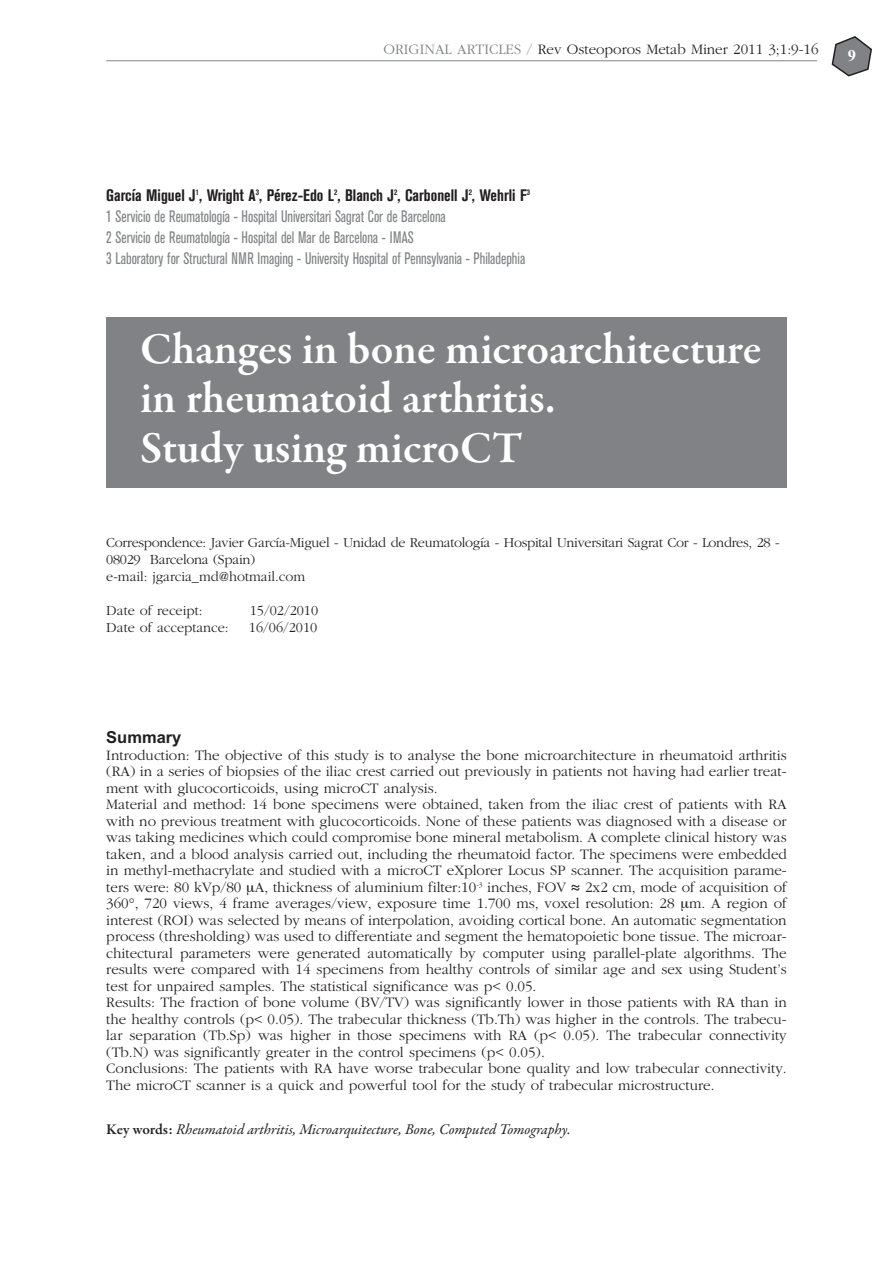
<style>
.page{position:relative;width:893px;height:1263px;background:#fff}
.page>*{position:absolute;margin:0;border:0;box-sizing:border-box;transform-origin:0 0}
.t1{font:600 45px/49.5px "Garamond Premr Pro";letter-spacing:-.005em;color:#fff}
.t2{font:condensed 16.5px/21px "Akzidenz Grotesk BE";color:#808285;scale:.9 1}
.t3{font:700 16.5px "Arial";color:#231f20}
.t4{font:700 16.5px "Times New Roman";color:#fff}
.t5{font:300 15px/16.5px "Garamond";color:#231f20}
.t6{font:italic 15px "Garamond Premr Pro";letter-spacing:-.005em;color:#231f20}
.t7{font:300 14.25px/17.1px "Garamond";letter-spacing:-.02em;color:#231f20}
.t8{font:300 14.25px "Garamond";color:#231f20}
.s1{color:#808285}
.s2{font-weight:700;color:#231f20}
.s3{font-family:"Lucida Sans";font-weight:400}
.s4{font-weight:600;font-style:normal}
</style>
<div class="page">
<svg style="left:832px;top:36px;width:40px;height:40px"></svg>
<hr style="left:106px;top:60px;width:711px;height:1px;background:#808285">
<div style="left:106px;top:318px;width:681px;height:170px;background:#808285"></div>
<p class="t5" style="left:383px;top:42px;width:437px"><span class="s1">ORIGINAL ARTICLES /</span> Rev Osteoporos Metab Miner 2011 3;1:9-16</p>
<p class="t4" style="left:848px;top:46px;width:10px">9</p>
<p class="t2" style="left:106px;top:186px;width:472px"><span class="s2">García Miguel J</span><sup>1</sup><span class="s2">, Wright A</span><sup>3</sup><span class="s2">, Pérez-Edo L</span><sup>2</sup><span class="s2">, Blanch J</span><sup>2</sup><span class="s2">, Carbonell J</span><sup>2</sup><span class="s2">, Wehrli F</span><sup>3<br></sup>1 Servicio de Reumatología - Hospital Universitari Sagrat Cor de Barcelona<br>2 Servicio de Reumatología - Hospital del Mar de Barcelona - IMAS<br>3 Laboratory for Structural NMR Imaging - University Hospital of Pennsylvania - Philadephia</p>
<h1 class="t1" style="left:140px;top:328px;width:622px">Changes in bone microarchitecture in rheumatoid arthritis.<br>Study using microCT</h1>
<p class="t7" style="left:106px;top:534px;width:675px">Correspondence: Javier García-Miguel - Unidad de Reumatología - Hospital Universitari Sagrat Cor - Londres, 28 -<br>08029 Barcelona (Spain)<br>e-mail: jgarcia_md@hotmail.com</p>
<p class="t8" style="left:106px;top:605px;width:98px">Date of receipt:</p>
<p class="t7" style="left:250px;top:603px;width:70px">15/02/2010</p>
<p class="t8" style="left:106px;top:622px;width:124px">Date of acceptance:</p>
<p class="t7" style="left:249px;top:620px;width:70px">16/06/2010</p>
<p class="t3" style="left:106px;top:732px;width:77px">Summary</p>
<p class="t5" style="left:106px;top:748px;width:682px">Introduction: The objective of this study is to analyse the bone microarchitecture in rheumatoid arthritis (RA) in a series of biopsies of the iliac crest carried out previously in patients not having had earlier treat&shy;ment with glucocorticoids, using microCT analysis.<br>Material and method: 14 bone specimens were obtained, taken from the iliac crest of patients with RA with no previous treatment with glucocorticoids. None of these patients was diagnosed with a disease or was taking medicines which could compromise bone mineral metabolism. A complete clinical history was taken, and a blood analysis carried out, including the rheumatoid factor. The specimens were embedded in methyl-methacrylate and studied with a microCT eXplorer Locus SP scanner. The acquisition parame&shy;ters were: 80 kVp/80 A, thickness of aluminium filter:10<sup>-3</sup> inches, FOV <span class="s3">≈</span> 2x2 cm, mode of acquisition of 360°, 720 views, 4 frame averages/view, exposure time 1.700 ms, voxel resolution: 28 m. A region of interest (ROI) was selected by means of interpolation, avoiding cortical bone. An automatic segmentation process (thresholding) was used to differentiate and segment the hematopoietic bone tissue. The microar&shy;chitectural parameters were generated automatically by computer using parallel-plate algorithms. The results were compared with 14 specimens from healthy controls of similar age and sex using Student’s test for unpaired samples. The statistical significance was p&lt; 0.05.<br>Results: The fraction of bone volume (BV/TV) was significantly lower in those patients with RA than in the healthy controls (p&lt; 0.05). The trabecular thickness (Tb.Th) was higher in the controls. The trabecu&shy;lar separation (Tb.Sp) was higher in those specimens with RA (p&lt; 0.05). The trabecular connectivity (Tb.N) was significantly greater in the control specimens (p&lt; 0.05).<br>Conclusions: The patients with RA have worse trabecular bone quality and low trabecular connectivity.<br>The microCT scanner is a quick and powerful tool for the study of trabecular microstructure.</p>
<p class="t6" style="left:106px;top:1123px;width:466px"><span class="s4">Key words:</span> Rheumatoid arthritis, Microarquitecture, Bone, Computed Tomography.</p>
</div>
